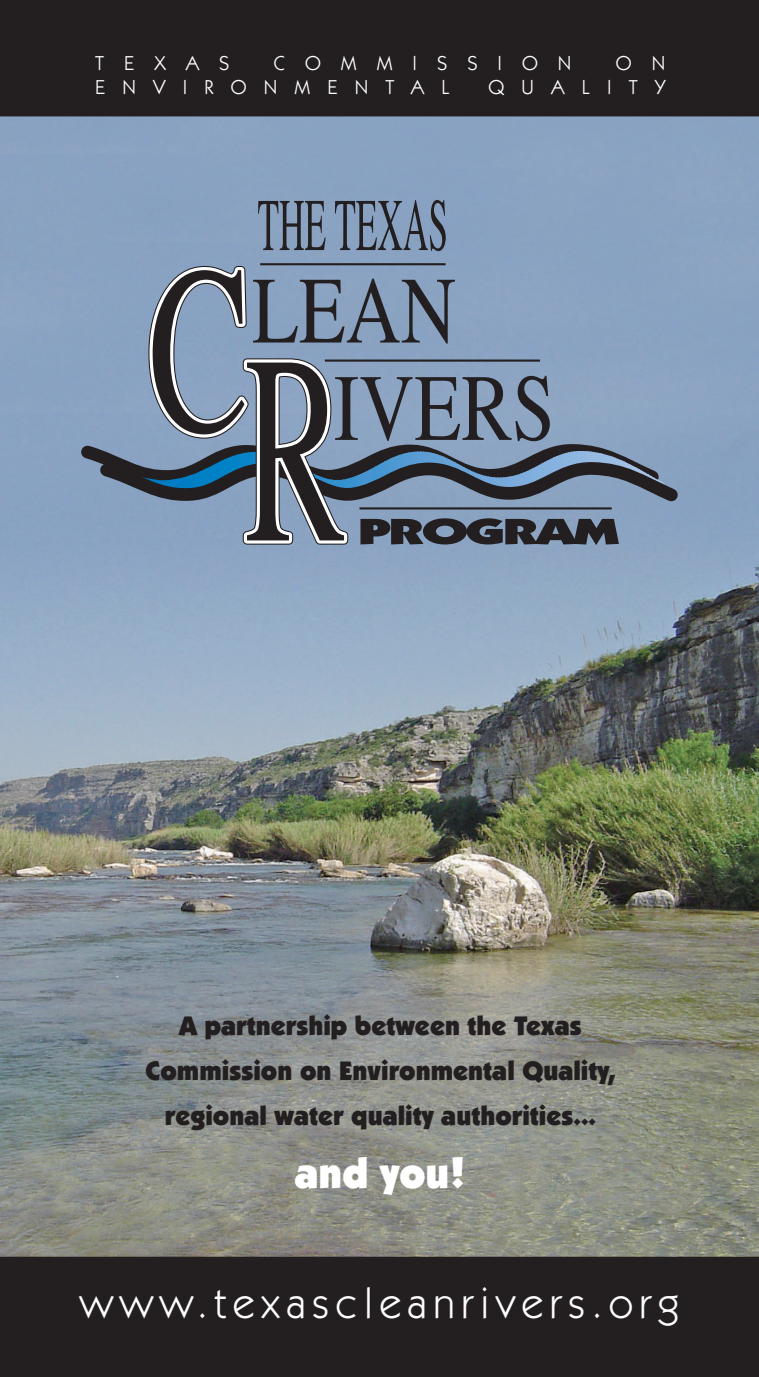
<style>
.page{position:relative;width:759px;height:1377px;background:#fff}
.page>*{position:absolute;margin:0;border:0;box-sizing:border-box;transform-origin:0 0}
.t1{font:268.65px "Times";color:#231f20;scale:.56 1}
.t2{font:42.75px "Itc Kabel";letter-spacing:.155em;color:#fff}
.t3{font:900 42.75px "Itc Kabel";color:#fff}
.t4{font:900 27px/45px "Itc Kabel";color:#231f20;text-align:center}
.t5{font:20.25px "Itc Kabel";letter-spacing:.85em;color:#fff}
.t6{font:20.25px "Itc Kabel";letter-spacing:.99em;color:#fff}
</style>
<div class="page">
<img style="left:0;top:116px;width:758px;height:1141px">
<div style="left:0;top:0;width:758px;height:116px;background:#231f20"></div>
<svg style="left:81px;top:260px;width:596px;height:289px"></svg>
<hr style="left:359px;top:507px;width:252px;height:2px;background:#231f20">
<svg style="left:258px;top:201px;width:67px;height:49px"></svg>
<svg style="left:335px;top:200px;width:110px;height:51px"></svg>
<div style="left:0;top:1257px;width:758px;height:120px;background:#231f20"></div>
<h1 class="t5" style="left:95px;top:51px;width:136px">TEXAS</h1>
<h1 class="t6" style="left:273px;top:51px;width:299px">COMMISSION</h1>
<h1 class="t5" style="left:615px;top:51px;width:51px">O N</h1>
<h1 class="t5" style="left:95px;top:76px;width:355px">ENVIRONMENTAL</h1>
<h1 class="t5" style="left:488px;top:76px;width:178px">QUALITY</h1>
<p class="t1" style="left:149px;top:280px;width:353px">R<sup>C</sup></p>
<h1 class="t4" style="left:145px;top:1003px;width:471px">A partnership between the Texas<br>Commission on Environmental Quality, regional water quality authorities...</h1>
<h1 class="t3" style="left:295px;top:1147px;width:173px">and you!</h1>
<h1 class="t2" style="left:80px;top:1279px;width:600px">www.texascleanrivers.org</h1>
</div>
